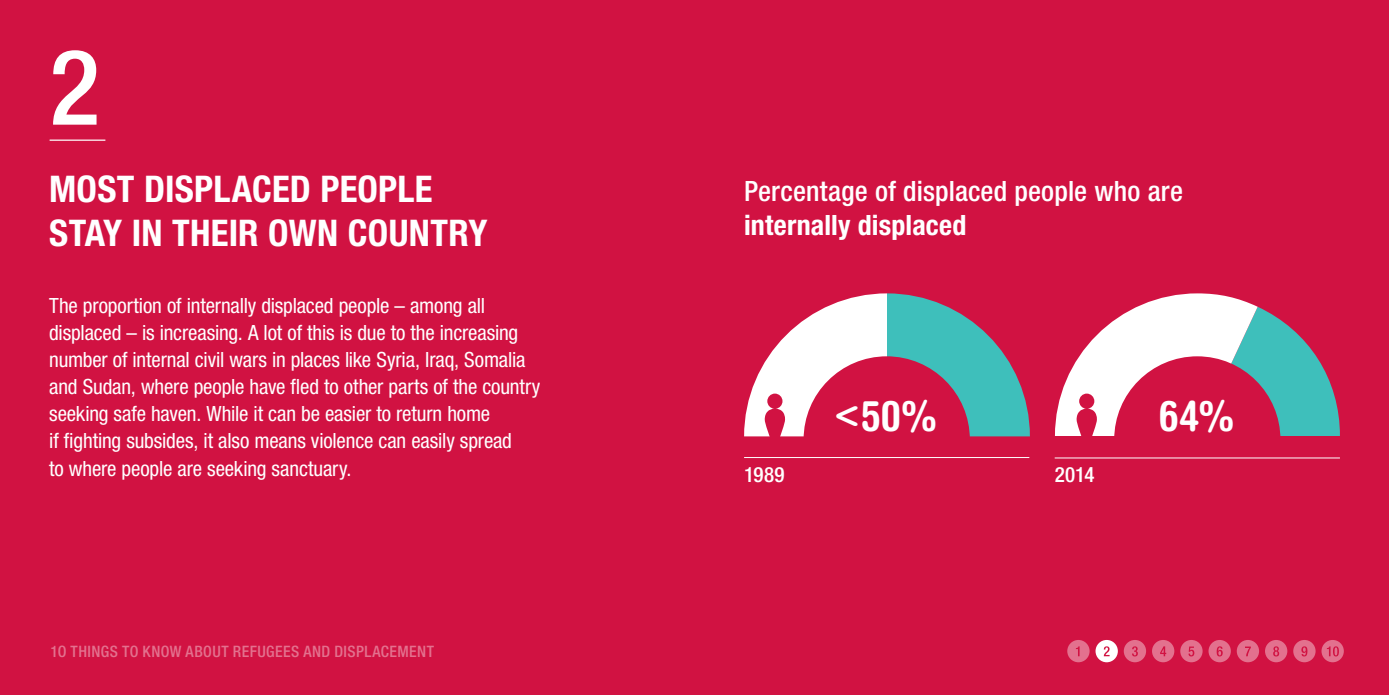
<style>
.page{position:relative;width:1389px;height:695px;background:#fff}
.page>*{position:absolute;margin:0;border:0;box-sizing:border-box;transform-origin:0 0}
.t1{font:500 condensed 105px "Helvetica Neue LT Std";color:#fff}
.t2{font:700 condensed 42px "Helvetica Rounded LT Std";color:#fff}
.t3{font:700 condensed 36.75px/43.8px "Helvetica Neue LT Std";letter-spacing:.005em;color:#fff}
.t4{font:500 condensed 28px "Helvetica Neue LT Std";letter-spacing:.005em;color:#fff}
.t5{font:700 condensed 28px "Helvetica Neue LT Std";color:#fff}
.t6{font:condensed 21px/27.1px "Helvetica Neue LT Std";letter-spacing:-.005em;color:#fff}
.t7{font:500 condensed 21px "Helvetica Neue LT Std";letter-spacing:.01em;color:#fff}
.t8{font:500 condensed 15.75px "Helvetica Neue LT Std";letter-spacing:.025em;color:#e3718e}
.s1{font-size:38.5px}
</style>
<div class="page">
<div style="left:0;top:0;width:1389px;height:694px;background:#d11242"></div>
<hr style="left:50px;top:139px;width:55px;height:2px;background:#fff">
<div style="left:1067px;top:639px;width:23px;height:23px;background:#e3718e;border-radius:50%"></div>
<svg style="left:1076px;top:646px;width:4px;height:10px"></svg>
<div style="left:1096px;top:639px;width:22px;height:23px;background:#fff;border-radius:50%"></div>
<svg style="left:1104px;top:646px;width:6px;height:10px"></svg>
<div style="left:1124px;top:639px;width:22px;height:23px;background:#e3718e;border-radius:50%"></div>
<svg style="left:1132px;top:646px;width:6px;height:10px"></svg>
<div style="left:1152px;top:639px;width:22px;height:23px;background:#e3718e;border-radius:50%"></div>
<svg style="left:1160px;top:646px;width:6px;height:10px"></svg>
<div style="left:1180px;top:639px;width:23px;height:23px;background:#e3718e;border-radius:50%"></div>
<svg style="left:1189px;top:646px;width:5px;height:10px"></svg>
<div style="left:1209px;top:639px;width:22px;height:23px;background:#e3718e;border-radius:50%"></div>
<svg style="left:1217px;top:646px;width:6px;height:10px"></svg>
<div style="left:1237px;top:639px;width:22px;height:23px;background:#e3718e;border-radius:50%"></div>
<svg style="left:1245px;top:646px;width:6px;height:10px"></svg>
<div style="left:1265px;top:639px;width:22px;height:23px;background:#e3718e;border-radius:50%"></div>
<svg style="left:1273px;top:646px;width:6px;height:10px"></svg>
<div style="left:1293px;top:639px;width:23px;height:23px;background:#e3718e;border-radius:50%"></div>
<svg style="left:1301px;top:646px;width:6px;height:10px"></svg>
<div style="left:1321px;top:639px;width:23px;height:23px;background:#e3718e;border-radius:50%"></div>
<svg style="left:1327px;top:646px;width:12px;height:10px"></svg>
<hr style="left:744px;top:457px;width:285px;height:1px;background:#fff">
<hr style="left:1055px;top:457px;width:285px;height:1px;background:#fff">
<svg style="left:744px;top:293px;width:286px;height:144px"></svg>
<svg style="left:1055px;top:293px;width:285px;height:143px"></svg>
<h1 class="t1" style="left:50px;top:25px;width:52px">2</h1>
<h3 class="t3" style="left:49px;top:166px;width:440px">MOST DISPLACED PEOPLE<br>STAY IN THEIR OWN COUNTRY</h3>
<p class="t6" style="left:49px;top:291px;width:493px">The proportion of internally displaced people – among all displaced – is increasing. A lot of this is due to the increasing number of internal civil wars in places like Syria, Iraq, Somalia and Sudan, where people have fled to other parts of the country seeking safe haven. While it can be easier to return home<br>if fighting subsides, it also means violence can easily spread<br>to where people are seeking sanctuary.</p>
<p class="t8" style="left:51px;top:642px;width:29px">1O THINGS</p>
<p class="t8" style="left:122px;top:642px;width:305px">TO KNOW ABOUT REFUGEES AND DISPLACEMENT</p>
<h3 class="t4" style="left:744px;top:174px;width:440px">PERCENTAGE OF DISPLACED PEOPLE WHO ARE</h3>
<h3 class="t5" style="left:744px;top:208px;width:224px">INTERNALLY DISPLACED</h3>
<p class="t7" style="left:744px;top:462px;width:42px">1989</p>
<h2 class="t2" style="left:836px;top:390px;width:103px"><span class="s1">&lt;</span>50%</h2>
<h2 class="t2" style="left:1159px;top:390px;width:77px">64%</h2>
<p class="t7" style="left:1055px;top:462px;width:41px">2014</p>
</div>
